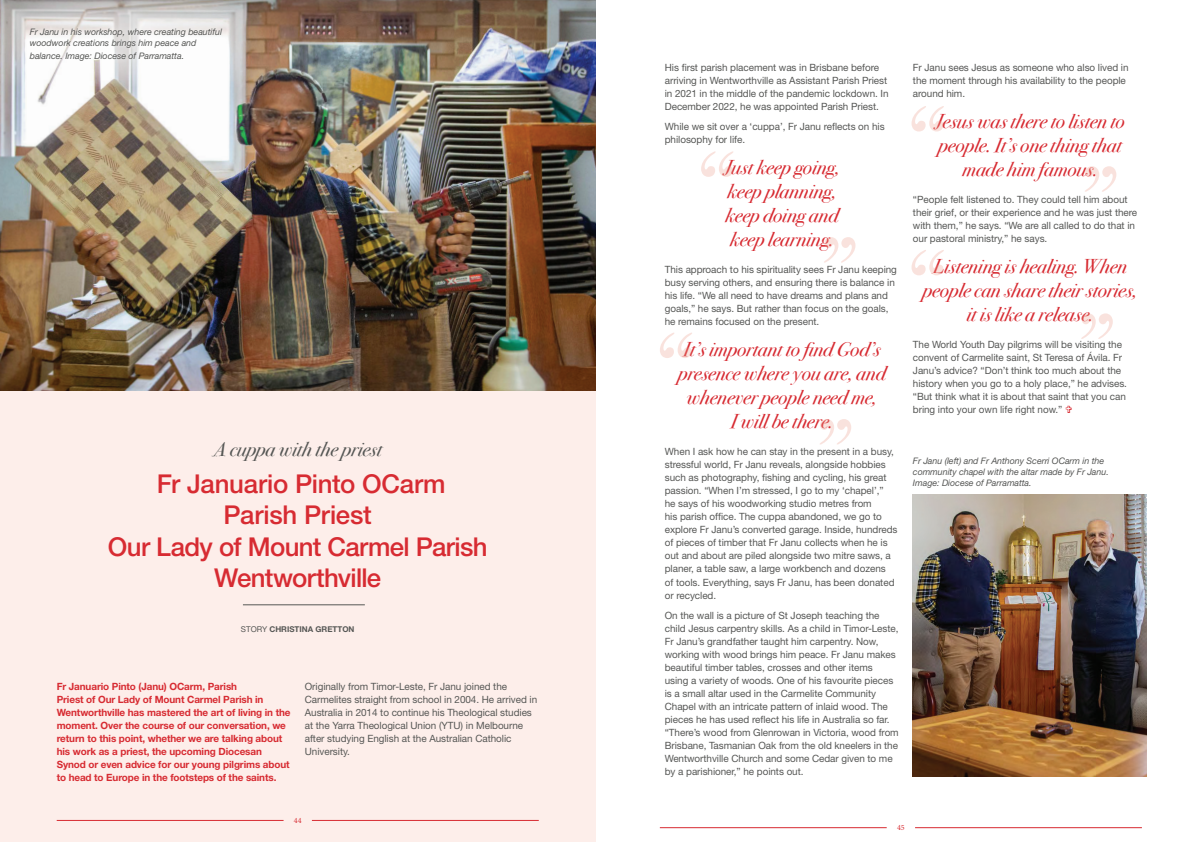
<style>
.page{position:relative;width:1191px;height:842px;background:#fff}
.page>*{position:absolute;margin:0;border:0;box-sizing:border-box;transform-origin:0 0}
.t1{font:500 26px/31.2px "Helvetica Neue LT Pro";letter-spacing:-.02em;color:#d72b32;text-align:center}
.t2{font:italic 20px/24px "Bodoni Svty Two ITCTT";letter-spacing:-.005em;color:#d72b32;text-align:center}
.t3{font:italic 20px "Bodoni Svty Two ITCTT";letter-spacing:-.005em;color:#565755}
.t4{font:10px/13px "Helvetica Neue LT Pro";letter-spacing:-.005em;color:#565755}
.t5{font:700 10px/13px "Helvetica Neue LT Pro";letter-spacing:-.01em;color:#d72b32}
.t6{font:italic 9px/11px "Helvetica Neue LT Pro";letter-spacing:-.005em;color:#565755}
.t7{font:700 8px "Helvetica Neue LT Pro";color:#565755}
.t8{font:8px "Minion Pro";color:#d72b32}
.s1{font-weight:400}
</style>
<div class="page">
<div style="left:0;top:391px;width:595px;height:451px;background:#fdeeea"></div>
<hr style="left:243px;top:604px;width:122px;height:1px;background:#565755">
<img style="left:0;top:0;width:595px;height:390px">
<svg style="left:0;top:0;width:247px;height:87px"></svg>
<div style="left:24px;top:22px;width:204px;height:45px;background:#fff;opacity:.75"></div>
<hr style="left:57px;top:820px;width:226px;height:1px;background:#d72b32">
<hr style="left:312px;top:820px;width:227px;height:1px;background:#d72b32">
<img style="left:913px;top:495px;width:233px;height:281px">
<svg style="left:824px;top:237px;width:31px;height:26px"></svg>
<svg style="left:701px;top:151px;width:32px;height:26px"></svg>
<svg style="left:820px;top:419px;width:31px;height:25px"></svg>
<svg style="left:660px;top:333px;width:32px;height:25px"></svg>
<svg style="left:1085px;top:166px;width:31px;height:26px"></svg>
<svg style="left:911px;top:106px;width:33px;height:25px"></svg>
<svg style="left:1081px;top:313px;width:31px;height:26px"></svg>
<svg style="left:911px;top:250px;width:33px;height:25px"></svg>
<hr style="left:660px;top:827px;width:226px;height:1px;background:#d72b32">
<hr style="left:915px;top:827px;width:227px;height:1px;background:#d72b32">
<p class="t6" style="left:30px;top:26px;width:194px">Fr Janu in his workshop, where creating beautiful woodwork creations brings him peace and</p>
<p class="t6" style="left:30px;top:50px;width:156px">balance. Image: Diocese of Parramatta.</p>
<h2 class="t3" style="left:214px;top:432px;width:170px">A cuppa with the priest</h2>
<h1 class="t1" style="left:108px;top:468px;width:381px">Fr Januario Pinto OCarm<br>Parish Priest<br>Our Lady of Mount Carmel Parish<br>Wentworthville</h1>
<p class="t7" style="left:241px;top:624px;width:115px"><span class="s1">STORY</span> CHRISTINA GRETTON</p>
<h2 class="t3" style="left:226px;top:439px;width:170px">A cuppa with the priest</h2>
<h1 class="t1" style="left:120px;top:475px;width:381px">Fr Januario Pinto OCarm<br>Parish Priest<br>Our Lady of Mount Carmel Parish<br>Wentworthville</h1>
<p class="t5" style="left:57px;top:680px;width:235px">Fr Januario Pinto (Janu) OCarm, Parish<br>Priest of Our Lady of Mount Carmel Parish in Wentworthville has mastered the art of living in the moment. Over the course of our conversation, we return to this point, whether we are talking about his work as a priest, the upcoming Diocesan Synod or even advice for our young pilgrims about to head to Europe in the footsteps of the saints.</p>
<p class="t4" style="left:305px;top:680px;width:234px">Originally from Timor-Leste, Fr Janu joined the Carmelites straight from school in 2004. He arrived in Australia in 2014 to continue his Theological studies at the Yarra Theological Union (YTU) in Melbourne after studying English at the Australian Catholic University.</p>
<p class="t8" style="left:294px;top:815px;width:9px">44</p>
<p class="t4" style="left:665px;top:61px;width:225px">His first parish placement was in Brisbane before arriving in Wentworthville as Assistant Parish Priest in 2021 in the middle of the pandemic lockdown. In December 2022, he was appointed Parish Priest.</p>
<p class="t4" style="left:665px;top:120px;width:221px">While we sit over a ‘cuppa’, Fr Janu reflects on his philosophy for life.</p>
<h2 class="t2" style="left:723px;top:154px;width:118px;text-align:left">Just keep going, keep planning, keep doing and keep learning.</h2>
<p class="t4" style="left:665px;top:263px;width:234px">This approach to his spirituality sees Fr Janu keeping busy serving others, and ensuring there is balance in his life. “We all need to have dreams and plans and goals,” he says. But rather than focus on the goals, he remains focused on the present.</p>
<h2 class="t2" style="left:677px;top:336px;width:210px">It’s important to find God’s presence where you are, and whenever people need me,<br>I will be there.</h2>
<p class="t4" style="left:665px;top:445px;width:234px">When I ask how he can stay in the present in a busy, stressful world, Fr Janu reveals, alongside hobbies such as photography, fishing and cycling, his great passion. “When I’m stressed, I go to my ‘chapel’,”<br>he says of his woodworking studio metres from<br>his parish office. The cuppa abandoned, we go to explore Fr Janu’s converted garage. Inside, hundreds of pieces of timber that Fr Janu collects when he is out and about are piled alongside two mitre saws, a planer, a table saw, a large workbench and dozens<br>of tools. Everything, says Fr Janu, has been donated or recycled.</p>
<p class="t4" style="left:665px;top:608px;width:235px">On the wall is a picture of St Joseph teaching the child Jesus carpentry skills. As a child in Timor-Leste, Fr Janu’s grandfather taught him carpentry. Now, working with wood brings him peace. Fr Janu makes beautiful timber tables, crosses and other items using a variety of woods. One of his favourite pieces is a small altar used in the Carmelite Community Chapel with an intricate pattern of inlaid wood. The pieces he has used reflect his life in Australia so far. “There’s wood from Glenrowan in Victoria, wood from Brisbane, Tasmanian Oak from the old kneelers in the Wentworthville Church and some Cedar given to me by a parishioner,” he points out.</p>
<p class="t4" style="left:913px;top:61px;width:217px">Fr Janu sees Jesus as someone who also lived in the moment through his availability to the people around him.</p>
<h2 class="t2" style="left:935px;top:108px;width:191px">Jesus was there to listen to people. It’s one thing that made him famous.</h2>
<p class="t4" style="left:913px;top:193px;width:226px">“People felt listened to. They could tell him about their grief, or their experience and he was just there with them,” he says. “We are all called to do that in our pastoral ministry,” he says.</p>
<h2 class="t2" style="left:922px;top:253px;width:216px">Listening is healing. When people can share their stories, it is like a release.</h2>
<p class="t4" style="left:913px;top:338px;width:215px">The World Youth Day pilgrims will be visiting the convent of Carmelite saint, St Teresa of Ávila. Fr Janu’s advice? “Don’t think too much about the history when you go to a holy place,” he advises. “But think what it is about that saint that you can bring into your own life right now.”</p>
<p class="t6" style="left:913px;top:455px;width:197px">Fr Janu (left) and Fr Anthony Scerri OCarm in the community chapel with the altar made by Fr Janu.<br>Image: Diocese of Parramatta.</p>
<p class="t8" style="left:897px;top:822px;width:9px">45</p>
</div>
